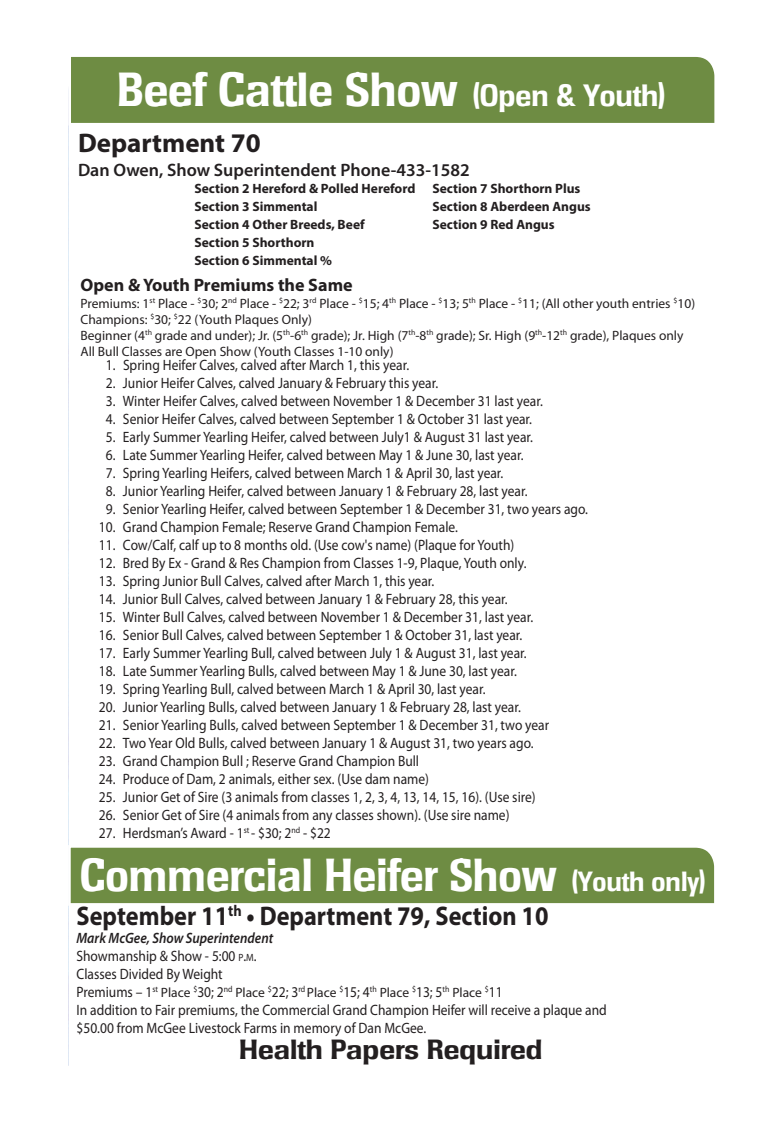
<style>
.page{position:relative;width:783px;height:1134px;background:#fff}
.page>*{position:absolute;margin:0;border:0;box-sizing:border-box;transform-origin:0 0}
.t1{font:46.5px "Corvette GLS";color:#fff;scale:.91 1}
.t2{font:45px "Corvette GLS";color:#fff;scale:.9 1}
.t3{font:700 27px "Myriad Pro";color:#231f20;scale:.9 1}
.t4{font:27px "Corvette GLS";color:#231f20}
.t5{font:700 27px "Myriad Pro";color:#231f20}
.t6{font:600 18px "Myriad Pro";color:#231f20}
.t7{font:700 18px "Myriad Pro";color:#231f20}
.t8{font:15px/18px "Myriad Pro";color:#231f20;scale:.9 1}
.t9{font:13.5px/16.2px "Myriad Pro";color:#231f20}
.t10{font:700 13.5px/18px "Myriad Pro";color:#231f20}
.s1{font-size:30px}
.s2{font-size:27px}
.s3{font-weight:600;font-style:italic}
.s4{font-size:10.5px}
.s5{font-style:inherit}
.s6{font-size:13.5px}
</style>
<div class="page">
<img style="left:68px;top:126px;width:1px;height:940px">
<div style="left:68px;top:57px;width:647px;height:69px;background:#6e8c43"></div>
<svg style="left:68px;top:845px;width:647px;height:61px;background:#7c9755"></svg>
<h1 class="t1" style="left:117px;top:64px;width:604px">Beef Cattle Show <span class="s1">(Open &amp; Youth)</span></h1>
<h3 class="t5" style="left:78px;top:126px;width:184px">Department 70</h3>
<p class="t6" style="left:78px;top:158px;width:393px">Dan Owen, Show Superintendent Phone-433-1582</p>
<p class="t10" style="left:194px;top:179px;width:223px">Section 2 Hereford &amp; Polled Hereford<br>Section 3 Simmental<br>Section 4 Other Breeds, Beef<br>Section 5 Shorthorn<br>Section 6 Simmental %</p>
<p class="t10" style="left:432px;top:179px;width:160px">Section 7 Shorthorn Plus<br>Section 8 Aberdeen Angus<br>Section 9 Red Angus</p>
<p class="t7" style="left:81px;top:273px;width:274px">Open &amp; Youth Premiums the Same</p>
<p class="t9" style="left:81px;top:295px;width:616px">Premiums: 1<sup>st</sup> Place - <sup>$</sup>30; 2<sup>nd</sup> Place - <sup>$</sup>22; 3<sup>rd</sup> Place - <sup>$</sup>15; 4<sup>th</sup> Place - <sup>$</sup>13; 5<sup>th</sup> Place - <sup>$</sup>11; (All other youth entries <sup>$</sup>10)<br>Champions: <sup>$</sup>30; <sup>$</sup>22 (Youth Plaques Only)<br>Beginner (4<sup>th</sup> grade and under); Jr. (5<sup>th</sup>-6<sup>th</sup> grade); Jr. High (7<sup>th</sup>-8<sup>th</sup> grade); Sr. High (9<sup>th</sup>-12<sup>th</sup> grade), Plaques only All Bull Classes are Open Show (Youth Classes 1-10 only)</p>
<p class="t8" style="left:106px;top:356px;width:339px">1. Spring Heifer Calves, calved after March 1, this year.</p>
<p class="t8" style="left:106px;top:374px;width:371px">2. Junior Heifer Calves, calved January &amp; February this year.</p>
<p class="t8" style="left:106px;top:392px;width:487px">3. Winter Heifer Calves, calved between November 1 &amp; December 31 last year.</p>
<p class="t8" style="left:106px;top:410px;width:475px">4. Senior Heifer Calves, calved between September 1 &amp; October 31 last year.</p>
<p class="t8" style="left:106px;top:428px;width:476px">5. Early Summer Yearling Heifer, calved between July1 &amp; August 31 last year.</p>
<p class="t8" style="left:106px;top:446px;width:466px">6. Late Summer Yearling Heifer, calved between May 1 &amp; June 30, last year.</p>
<p class="t8" style="left:106px;top:464px;width:443px">7. Spring Yearling Heifers, calved between March 1 &amp; April 30, last year.</p>
<p class="t8" style="left:106px;top:482px;width:470px">8. Junior Yearling Heifer, calved between January 1 &amp; February 28, last year.</p>
<p class="t8" style="left:106px;top:500px;width:537px">9. Senior Yearling Heifer, calved between September 1 &amp; December 31, two years ago.</p>
<p class="t8" style="left:99px;top:518px;width:400px">10. Grand Champion Female; Reserve Grand Champion Female.</p>
<p class="t8" style="left:99px;top:536px;width:463px">11. Cow/Calf, calf up to 8 months old. (Use cow's name) (Plaque for Youth)</p>
<p class="t8" style="left:99px;top:554px;width:476px">12. Bred By Ex - Grand &amp; Res Champion from Classes 1-9, Plaque, Youth only.</p>
<p class="t8" style="left:99px;top:572px;width:374px">13. Spring Junior Bull Calves, calved after March 1, this year.</p>
<p class="t8" style="left:99px;top:590px;width:456px">14. Junior Bull Calves, calved between January 1 &amp; February 28, this year.</p>
<p class="t8" style="left:99px;top:608px;width:484px">15. Winter Bull Calves, calved between November 1 &amp; December 31, last year.</p>
<p class="t8" style="left:99px;top:626px;width:472px">16. Senior Bull Calves, calved between September 1 &amp; October 31, last year.</p>
<p class="t8" style="left:99px;top:644px;width:477px">17. Early Summer Yearling Bull, calved between July 1 &amp; August 31, last year.</p>
<p class="t8" style="left:99px;top:662px;width:466px">18. Late Summer Yearling Bulls, calved between May 1 &amp; June 30, last year.</p>
<p class="t8" style="left:99px;top:680px;width:431px">19. Spring Yearling Bull, calved between March 1 &amp; April 30, last year.</p>
<p class="t8" style="left:99px;top:698px;width:470px">20. Junior Yearling Bulls, calved between January 1 &amp; February 28, last year.</p>
<p class="t8" style="left:99px;top:716px;width:502px">21. Senior Yearling Bulls, calved between September 1 &amp; December 31, two year</p>
<p class="t8" style="left:99px;top:734px;width:484px">22. Two Year Old Bulls, calved between January 1 &amp; August 31, two years ago.</p>
<p class="t8" style="left:99px;top:752px;width:357px">23. Grand Champion Bull ; Reserve Grand Champion Bull</p>
<p class="t8" style="left:99px;top:770px;width:368px">24. Produce of Dam, 2 animals, either sex. (Use dam name)</p>
<p class="t8" style="left:99px;top:788px;width:487px">25. Junior Get of Sire (3 animals from classes 1, 2, 3, 4, 13, 14, 15, 16). (Use sire)</p>
<p class="t8" style="left:99px;top:806px;width:458px">26. Senior Get of Sire (4 animals from any classes shown). (Use sire name)</p>
<p class="t8" style="left:99px;top:824px;width:259px">27. Herdsman’s Award - 1<sup>st</sup> - $30; 2<sup>nd</sup> - $22</p>
<h2 class="t2" style="left:80px;top:850px;width:697px">Commercial Heifer Show <span class="s2">(Youth only)</span></h2>
<h3 class="t3" style="left:77px;top:899px;width:526px">September 11<sup>th</sup> • Department 79, Section 10</h3>
<p class="t8" style="left:77px;top:929px;width:591px"><span class="s3">Mark McGee, Show Superintendent<br></span>Showmanship &amp; Show - 5:00 <span class="s4">P</span><span class="s5">.</span><span class="s4">M</span><span class="s5">.<br></span>Classes Divided By Weight<br>Premiums – 1<sup>st</sup> <span class="s6">Place</span> <sup>$</sup>30; 2<sup>nd</sup> <span class="s6">Place</span> <sup>$</sup>22; 3<sup>rd</sup> <span class="s6">Place</span> <sup>$</sup>15; 4<sup>th</sup> <span class="s6">Place</span> <sup>$</sup>13; 5<sup>th</sup> <span class="s6">Place</span> <sup>$</sup>11<br>In addition to Fair premiums, the Commercial Grand Champion Heifer will receive a plaque and $50.00 from McGee Livestock Farms in memory of Dan McGee.</p>
<h3 class="t4" style="left:239px;top:1035px;width:305px">Health Papers Required</h3>
</div>
